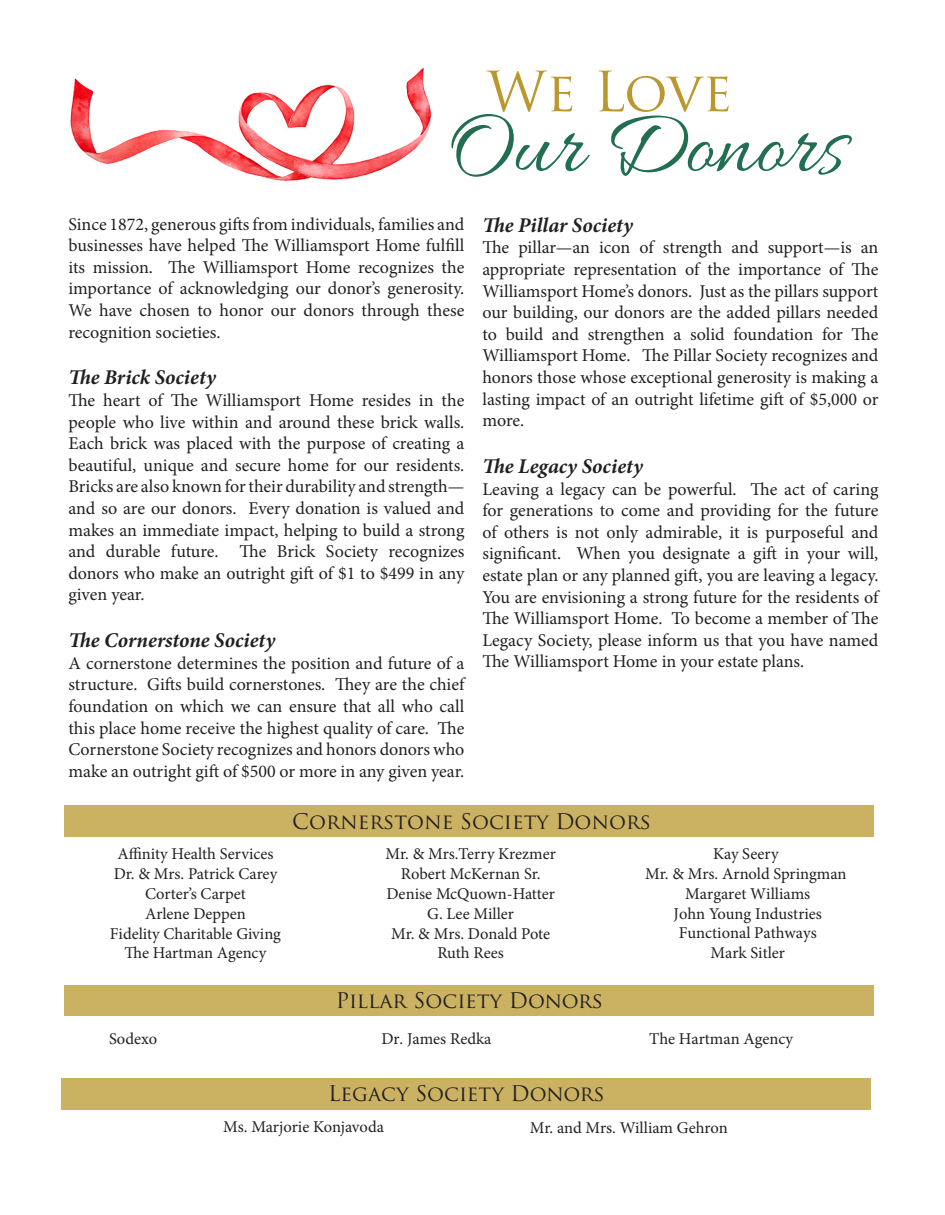
<style>
.page{position:relative;width:945px;height:1215px;background:#fff}
.page>*{position:absolute;margin:0;border:0;box-sizing:border-box;transform-origin:0 0}
.t1{font:93px "Allura";color:#216e50}
.t2{font:54px "Trajan Pro";letter-spacing:-.005em;color:#ba982e}
.t3{font:italic 700 21px "Minion Pro";letter-spacing:.005em;color:#231f20}
.t4{font:21px "Trajan Pro";color:#231f20}
.t5{font:18px/21.6px "Minion Pro";letter-spacing:-.005em;color:#231f20;text-align:justify}
.t6{font:16.5px/19.8px "Minion Pro";color:#231f20;text-align:center}
</style>
<div class="page">
<div style="left:62px;top:1078px;width:810px;height:31px;background:#cbb162"></div>
<div style="left:64px;top:806px;width:810px;height:31px;background:#cbb162"></div>
<div style="left:64px;top:985px;width:810px;height:31px;background:#cbb162"></div>
<img style="left:70px;top:67px;width:362px;height:114px">
<p class="t2" style="left:487px;top:57px;width:247px">We Love</p>
<p class="t1" style="left:447px;top:94px;width:399px">Our Donors</p>
<p class="t5" style="left:68px;top:213px;width:398px">Since 1872, generous gifts from individuals, families and businesses have helped The Williamsport Home fulfill its mission. The Williamsport Home recognizes the importance of acknowledging our donor’s generosity.<br>We have chosen to honor our donors through these recognition societies.</p>
<p class="t3" style="left:68px;top:363px;width:149px">The Brick Society</p>
<p class="t5" style="left:68px;top:390px;width:398px">The heart of The Williamsport Home resides in the people who live within and around these brick walls.<br>Each brick was placed with the purpose of creating a beautiful, unique and secure home for our residents.<br>Bricks are also known for their durability and strength— and so are our donors. Every donation is valued and makes an immediate impact, helping to build a strong and durable future. The Brick Society recognizes donors who make an outright gift of $1 to $499 in any given year.</p>
<p class="t3" style="left:68px;top:626px;width:208px">The Cornerstone Society</p>
<p class="t5" style="left:68px;top:652px;width:398px">A cornerstone determines the position and future of a structure. Gifts build cornerstones. They are the chief foundation on which we can ensure that all who call this place home receive the highest quality of care. The Cornerstone Society recognizes and honors donors who make an outright gift of $500 or more in any given year.</p>
<p class="t3" style="left:482px;top:210px;width:152px">The Pillar Society</p>
<p class="t5" style="left:482px;top:237px;width:398px">The pillar—an icon of strength and support—is an appropriate representation of the importance of The Williamsport Home’s donors. Just as the pillars support our building, our donors are the added pillars needed to build and strengthen a solid foundation for The Williamsport Home. The Pillar Society recognizes and honors those whose exceptional generosity is making a lasting impact of an outright lifetime gift of $5,000 or more.</p>
<p class="t3" style="left:482px;top:451px;width:162px">The Legacy Society</p>
<p class="t5" style="left:482px;top:478px;width:398px">Leaving a legacy can be powerful. The act of caring for generations to come and providing for the future of others is not only admirable, it is purposeful and significant. When you designate a gift in your will, estate plan or any planned gift, you are leaving a legacy.<br>You are envisioning a strong future for the residents of The Williamsport Home. To become a member of The Legacy Society, please inform us that you have named The Williamsport Home in your estate plans.</p>
<p class="t6" style="left:117px;top:844px;width:158px">Affinity Health Services</p>
<p class="t6" style="left:114px;top:864px;width:165px">Dr. &amp; Mrs. Patrick Carey</p>
<p class="t6" style="left:145px;top:884px;width:102px">Corter’s Carpet</p>
<p class="t6" style="left:145px;top:904px;width:102px">Arlene Deppen</p>
<p class="t6" style="left:110px;top:923px;width:173px">Fidelity Charitable Giving</p>
<p class="t6" style="left:124px;top:943px;width:143px">The Hartman Agency</p>
<p class="t4" style="left:292px;top:808px;width:360px">Cornerstone Society Donors</p>
<p class="t6" style="left:386px;top:844px;width:172px">Mr. &amp; Mrs.Terry Krezmer</p>
<p class="t6" style="left:401px;top:864px;width:141px">Robert McKernan Sr.</p>
<p class="t6" style="left:386px;top:884px;width:170px">Denise McQuown-Hatter</p>
<p class="t6" style="left:427px;top:904px;width:88px">G. Lee Miller</p>
<p class="t6" style="left:391px;top:923px;width:161px">Mr. &amp; Mrs. Donald Pote</p>
<p class="t6" style="left:437px;top:943px;width:68px">Ruth Rees</p>
<p class="t4" style="left:336px;top:987px;width:269px">Pillar Society Donors</p>
<p class="t6" style="left:645px;top:844px;width:203px">Kay Seery<br>Mr. &amp; Mrs. Arnold Springman<br>Margaret Williams<br>John Young Industries<br>Functional Pathways<br>Mark Sitler</p>
<p class="t6" style="left:109px;top:1029px;width:50px">Sodexo</p>
<p class="t6" style="left:381px;top:1029px;width:112px">Dr. James Redka</p>
<p class="t6" style="left:649px;top:1029px;width:146px">The Hartman Agency</p>
<p class="t4" style="left:328px;top:1080px;width:278px">Legacy Society Donors</p>
<p class="t6" style="left:223px;top:1117px;width:162px">Ms. Marjorie Konjavoda</p>
<p class="t6" style="left:530px;top:1118px;width:199px">Mr. and Mrs. William Gehron</p>
</div>
